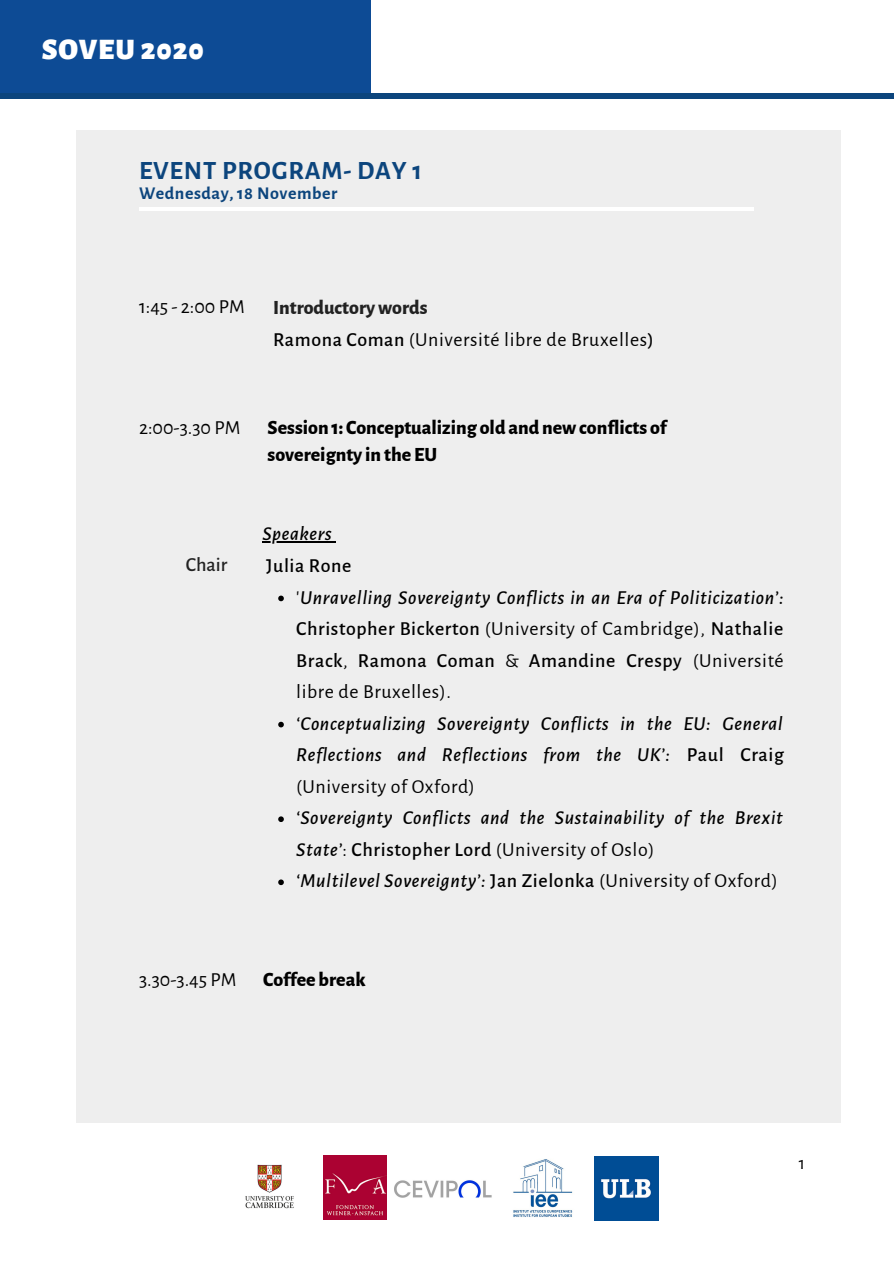
<style>
.page{position:relative;width:894px;height:1264px;background:#fff}
.page>*{position:absolute;margin:0;border:0;box-sizing:border-box;transform-origin:0 0}
.t1{font:900 30px "Alegreya Sans";letter-spacing:.03em;color:#fff}
.t2{font:700 26.55px "Alegreya Sans";letter-spacing:.03em;color:#0c457d}
.t3{font:italic 500 19.8px/31.5px "Alegreya Sans";letter-spacing:.03em;color:#000;text-align:justify}
.t4{font:500 19.8px/31.5px "Alegreya Sans";letter-spacing:.03em;color:#000;text-align:justify}
.t5{font:800 19.8px/27px "Alegreya Sans";color:#000}
.t6{font:19.8px "Alegreya Sans";letter-spacing:.03em;color:#000}
.t7{font:800 19.8px "Alegreya Sans";color:#222}
.t8{font:500 19.8px "Alegreya Sans";color:#222}
.t9{font:700 18px "Alegreya Sans";letter-spacing:.03em;color:#0c457d}
.t10{font:18px "Alegreya Sans";color:#000}
.s1{font-weight:500}
.s2{font-weight:400}
.s3{font-style:italic}
.s4{font-style:normal}
.s5{font-weight:400;font-style:normal}
</style>
<div class="page">
<div style="left:77px;top:131px;width:763px;height:992px;background:#eee"></div>
<hr style="left:139px;top:207px;width:614px;height:3px;background:#fff">
<div style="left:0;top:0;width:370px;height:98px;background:#0d4b95"></div>
<div style="left:0;top:93px;width:893px;height:5px;background:#0c457d"></div>
<img style="left:513px;top:1159px;width:60px;height:58px">
<img style="left:323px;top:1155px;width:64px;height:64px">
<img style="left:245px;top:1164px;width:49px;height:45px">
<img style="left:394px;top:1180px;width:98px;height:18px">
<img style="left:594px;top:1156px;width:64px;height:64px">
<svg style="left:278px;top:595px;width:6px;height:6px"></svg>
<svg style="left:278px;top:721px;width:6px;height:6px"></svg>
<svg style="left:278px;top:816px;width:6px;height:6px"></svg>
<svg style="left:278px;top:879px;width:6px;height:6px"></svg>
<hr style="left:262px;top:541px;width:70px;height:1px;background:#000">
<h1 class="t1" style="left:42px;top:35px;width:164px">SOVEU 2020</h1>
<h2 class="t2" style="left:139px;top:158px;width:284px">EVENT PROGRAM- DAY 1</h2>
<p class="t9" style="left:139px;top:185px;width:200px">Wednesday, 18 November</p>
<p class="t6" style="left:139px;top:297px;width:107px">1:45 - 2:00 PM</p>
<p class="t7" style="left:273px;top:298px;width:156px">Introductory words</p>
<p class="t6" style="left:273px;top:330px;width:382px"><span class="s1">Ramona Coman</span> (Université libre de Bruxelles<span class="s1">)</span></p>
<p class="t6" style="left:139px;top:417px;width:103px">2:00-3.30 PM</p>
<p class="t5" style="left:267px;top:414px;width:400px">Session 1: Conceptualizing old and new conflicts of sovereignty in the EU</p>
<p class="t3" style="left:262px;top:518px;width:71px">Speakers</p>
<p class="t8" style="left:186px;top:555px;width:43px">Chair</p>
<p class="t4" style="left:266px;top:550px;width:87px">Julia Rone</p>
<p class="t4" style="left:296px;top:582px;width:489px"><span class="s2">'</span><span class="s3">Unravelling Sovereignty Conflicts in an Era of Politicization’:<br></span>Christopher Bickerton <span class="s2">(University of Cambridge),</span> Nathalie Brack<span class="s2">,</span> Ramona Coman <span class="s2">&amp;</span> Amandine Crespy <span class="s2">(Université libre de Bruxelles).</span></p>
<p class="t3" style="left:296px;top:708px;width:489px">‘Conceptualizing Sovereignty Conflicts in the EU: General Reflections and Reflections from the UK’: <span class="s4">Paul Craig </span><span class="s5">(University of Oxford)</span></p>
<p class="t3" style="left:296px;top:802px;width:488px;text-align:left">‘Sovereignty Conflicts and the Sustainability of the Brexit<br>State’<span class="s5">:</span> <span class="s4">Christopher Lord</span> <span class="s5">(University of Oslo)<br></span>‘Multilevel Sovereignty’: <span class="s4">Jan Zielonka</span> <span class="s5">(University of Oxford)</span></p>
<p class="t6" style="left:139px;top:970px;width:99px">3.30-3.45 PM</p>
<p class="t5" style="left:263px;top:966px;width:104px">Coffee break</p>
<p class="t10" style="left:798px;top:1154px;width:8px">1</p>
</div>
